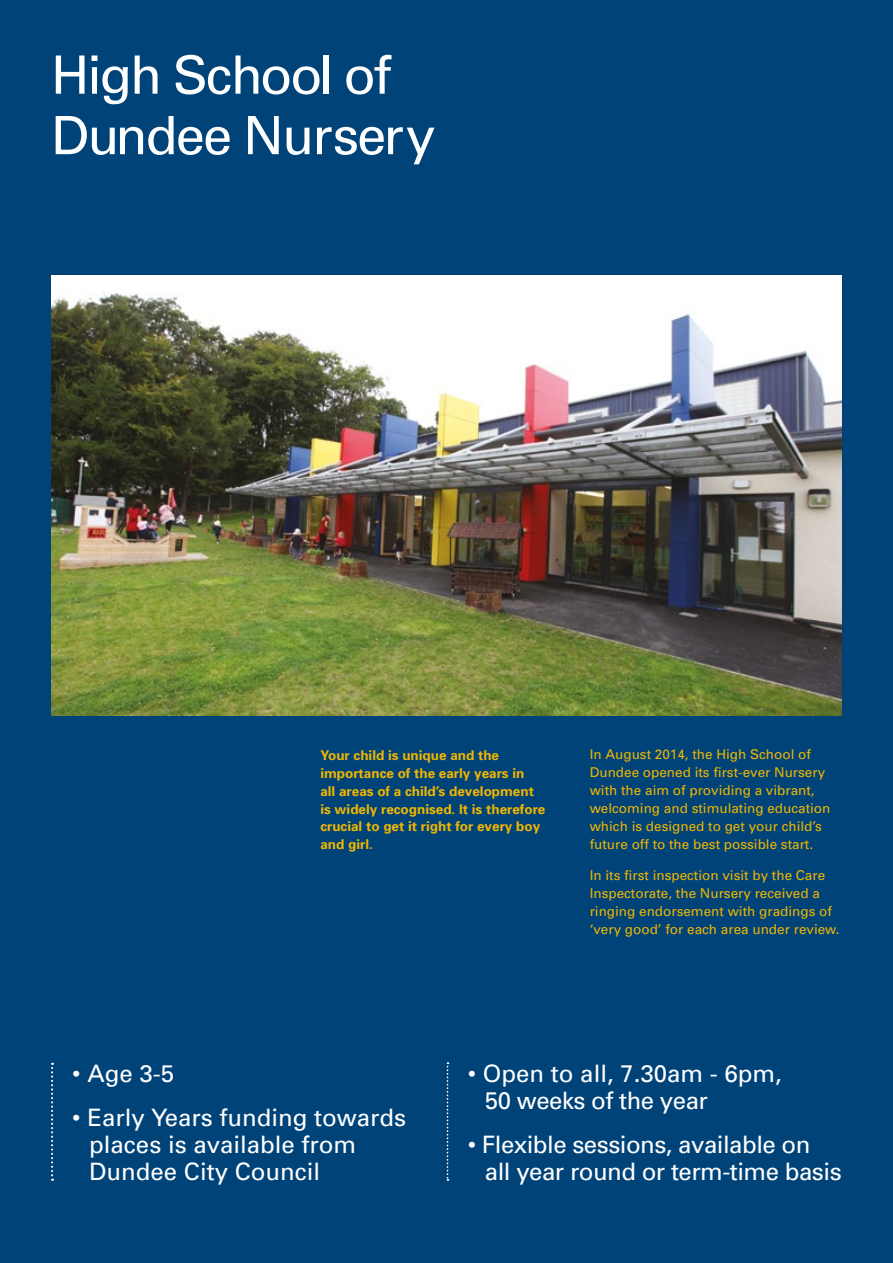
<style>
.page{position:relative;width:893px;height:1263px;background:#004379}
.page>*{position:absolute;margin:0;border:0;box-sizing:border-box;transform-origin:0 0}
.t1{font:52.95px/60.4px "Univers";letter-spacing:-.04em;color:#fff}
.t2{font:24px/27px "Univers";color:#fff}
.t3{font:24px/27px "Univers";letter-spacing:-.02em;color:#fff}
.t4{font:13.5px/18px "Univers";color:#f0b600}
.t5{font:700 13.5px/18px "Univers";color:#f0b600}
</style>
<div class="page">
<hr style="left:892px;top:0;width:1px;height:631px;background:#f0b600">
<hr style="left:892px;top:631px;width:1px;height:632px;background:#c01728">
<img style="left:51px;top:276px;width:791px;height:440px">
<svg style="left:447px;top:1062px;width:1px;height:119px"></svg>
<svg style="left:51px;top:1063px;width:2px;height:118px"></svg>
<h1 class="t1" style="left:51px;top:44px;width:386px">High School of<br>Dundee Nursery</h1>
<p class="t5" style="left:320px;top:745px;width:227px">Your child is unique and the importance of the early years in<br>all areas of a child’s development is widely recognised. It is therefore crucial to get it right for every boy and girl.</p>
<p class="t4" style="left:590px;top:745px;width:242px">In August 2014, the High School of Dundee opened its first-ever Nursery with the aim of providing a vibrant, welcoming and stimulating education which is designed to get your child’s future off to the best possible start.</p>
<p class="t4" style="left:590px;top:866px;width:251px">In its first inspection visit by the Care Inspectorate, the Nursery received a ringing endorsement with gradings of ‘very good’ for each area under review.</p>
<h2 class="t2" style="left:72px;top:1059px;width:103px">• Age 3-5</h2>
<h2 class="t2" style="left:89px;top:1103px;width:318px;text-indent:-17px">• Early Years funding towards places is available from<br>Dundee City Council</h2>
<h2 class="t2" style="left:485px;top:1059px;width:298px;text-indent:-17px">• Open to all, 7.30am - 6pm,<br>50 weeks of the year</h2>
<h2 class="t3" style="left:485px;top:1130px;width:358px;text-indent:-17px">• Flexible sessions, available on all year round or term-time basis</h2>
</div>
